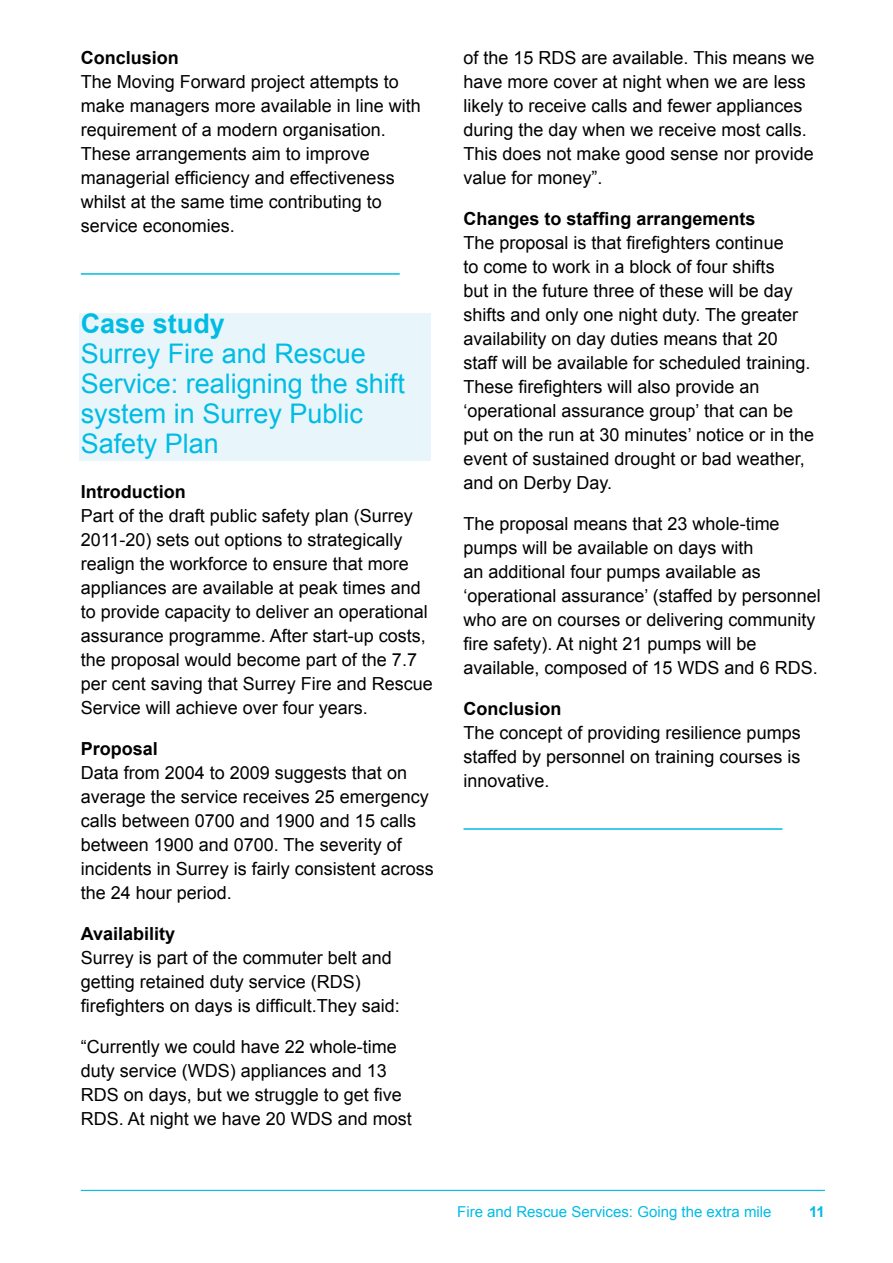
<style>
.page{position:relative;width:893px;height:1263px;background:#fff}
.page>*{position:absolute;margin:0;border:0;box-sizing:border-box;transform-origin:0 0}
.t1{font:27px/30px "Arial";color:#00bce4}
.t2{font:700 27px "Arial";color:#00bce4}
.t3{font:18px/24px "Arial";color:#000}
.t4{font:700 18px "Arial";color:#000}
.t5{font:15px "Arial";color:#00bce4}
.t6{font:700 15px "Arial";color:#00bce4}
</style>
<div class="page">
<hr style="left:81px;top:1190px;width:744px;height:1px;background:#00bce4">
<div style="left:79px;top:313px;width:351px;height:147px;background:#e8f6fb"></div>
<hr style="left:81px;top:273px;width:319px;height:2px;background:#00bce4">
<hr style="left:463px;top:828px;width:319px;height:2px;background:#00bce4">
<p class="t4" style="left:81px;top:46px;width:100px">Conclusion</p>
<p class="t3" style="left:81px;top:70px;width:342px">The Moving Forward project attempts to make managers more available in line with requirement of a modern organisation.<br>These arrangements aim to improve managerial efficiency and effectiveness whilst at the same time contributing to service economies.</p>
<h1 class="t2" style="left:81px;top:305px;width:146px">Case study</h1>
<h1 class="t1" style="left:81px;top:339px;width:326px">Surrey Fire and Rescue<br>Service: realigning the shift system in Surrey Public<br>Safety Plan</h1>
<p class="t4" style="left:81px;top:480px;width:106px">Introduction</p>
<p class="t3" style="left:81px;top:504px;width:354px">Part of the draft public safety plan (Surrey 2011-20) sets out options to strategically realign the workforce to ensure that more appliances are available at peak times and to provide capacity to deliver an operational assurance programme. After start-up costs, the proposal would become part of the 7.7 per cent saving that Surrey Fire and Rescue Service will achieve over four years.</p>
<p class="t4" style="left:81px;top:737px;width:79px">Proposal</p>
<p class="t3" style="left:81px;top:761px;width:355px">Data from 2004 to 2009 suggests that on average the service receives 25 emergency calls between 0700 and 1900 and 15 calls between 1900 and 0700. The severity of incidents in Surrey is fairly consistent across the 24 hour period.</p>
<p class="t4" style="left:81px;top:922px;width:96px">Availability</p>
<p class="t3" style="left:81px;top:946px;width:321px">Surrey is part of the commuter belt and getting retained duty service (RDS) firefighters on days is difficult.They said:</p>
<p class="t3" style="left:81px;top:1035px;width:333px">“Currently we could have 22 whole-time duty service (WDS) appliances and 13<br>RDS on days, but we struggle to get five RDS. At night we have 20 WDS and most</p>
<p class="t3" style="left:463px;top:46px;width:352px">of the 15 RDS are available. This means we have more cover at night when we are less likely to receive calls and fewer appliances during the day when we receive most calls.<br>This does not make good sense nor provide value for money”.</p>
<p class="t4" style="left:463px;top:207px;width:294px">Changes to staffing arrangements</p>
<p class="t3" style="left:463px;top:231px;width:352px">The proposal is that firefighters continue<br>to come to work in a block of four shifts<br>but in the future three of these will be day shifts and only one night duty. The greater availability on day duties means that 20 staff will be available for scheduled training.<br>These firefighters will also provide an ‘operational assurance group’ that can be put on the run at 30 minutes’ notice or in the event of sustained drought or bad weather, and on Derby Day.</p>
<p class="t3" style="left:463px;top:512px;width:359px">The proposal means that 23 whole-time pumps will be available on days with<br>an additional four pumps available as ‘operational assurance’ (staffed by personnel who are on courses or delivering community fire safety). At night 21 pumps will be available, composed of 15 WDS and 6 RDS.</p>
<p class="t4" style="left:463px;top:697px;width:100px">Conclusion</p>
<p class="t3" style="left:463px;top:721px;width:339px;text-align:justify">The concept of providing resilience pumps staffed by personnel on training courses is innovative.</p>
<p class="t5" style="left:457px;top:1202px;width:316px">Fire and Rescue Services: Going the extra mile</p>
<p class="t6" style="left:809px;top:1202px;width:17px">11</p>
</div>
